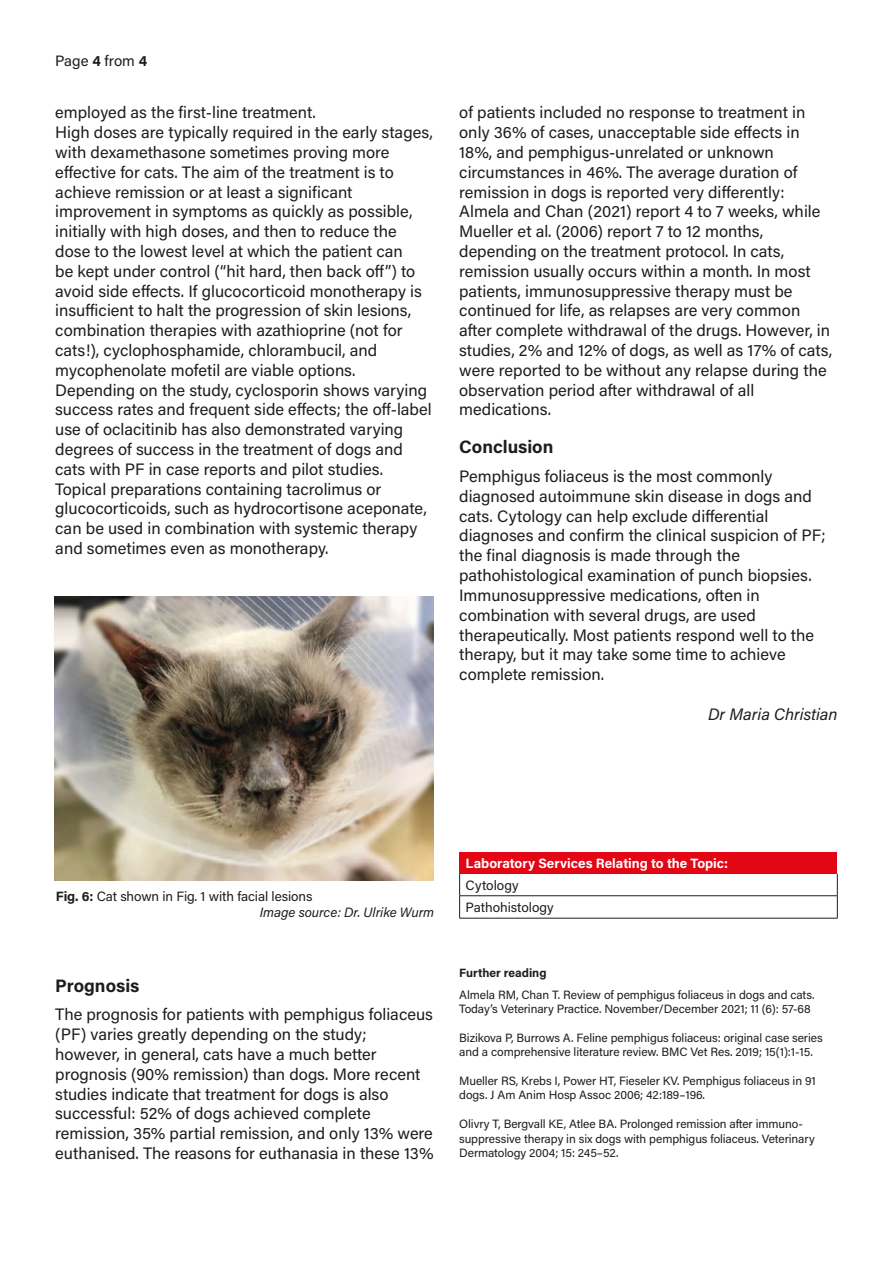
<style>
.page{position:relative;width:893px;height:1263px;background:#fff}
.page>*{position:absolute;margin:0;border:0;box-sizing:border-box;transform-origin:0 0}
.t1{font:700 18px "Acumin Pro";color:#1d1d1b}
.t2{font:16.5px/19.8px "Acumin Pro";color:#1d1d1b}
.t3{font:italic 16.5px "Acumin Pro";color:#1d1d1b}
.t4{font:15px "Acumin Pro";color:#1d1d1b}
.t5{font:13.5px/16.2px "Acumin Pro";letter-spacing:-.005em;color:#1d1d1b}
.t6{font:700 13.5px "Acumin Pro";color:#fff}
.t7{font:12px/14.4px "Acumin Pro";letter-spacing:-.005em;color:#1d1d1b}
.t8{font:700 12px "Acumin Pro";color:#1d1d1b}
.s1{font-weight:700}
.s2{font-style:italic}
</style>
<div class="page">
<div style="left:460px;top:852px;width:377px;height:22px;background:#e30614"></div>
<hr style="left:459px;top:895px;width:379px;height:1px;background:#1d1d1b">
<hr style="left:459px;top:918px;width:379px;height:1px;background:#1d1d1b">
<svg style="left:459px;top:874px;width:1px;height:44px"></svg>
<svg style="left:837px;top:874px;width:1px;height:44px"></svg>
<img style="left:55px;top:596px;width:378px;height:284px">
<p class="t4" style="left:55px;top:51px;width:93px">Page <span class="s1">4</span> from <span class="s1">4</span></p>
<p class="t2" style="left:55px;top:102px;width:262px">employed as the first-line treatment.</p>
<p class="t2" style="left:55px;top:122px;width:379px">High doses are typically required in the early stages, with dexamethasone sometimes proving more effective for cats. The aim of the treatment is to achieve remission or at least a significant improvement in symptoms as quickly as possible, initially with high doses, and then to reduce the dose to the lowest level at which the patient can<br>be kept under control (“hit hard, then back off”) to avoid side effects. If glucocorticoid monotherapy is insufficient to halt the progression of skin lesions, combination therapies with azathioprine (not for cats!), cyclophosphamide, chlorambucil, and mycophenolate mofetil are viable options.<br>Depending on the study, cyclosporin shows varying success rates and frequent side effects; the off-label use of oclacitinib has also demonstrated varying degrees of success in the treatment of dogs and cats with PF in case reports and pilot studies.<br>Topical preparations containing tacrolimus or glucocorticoids, such as hydrocortisone aceponate, can be used in combination with systemic therapy and sometimes even as monotherapy.</p>
<p class="t2" style="left:459px;top:102px;width:375px">of patients included no response to treatment in only 36% of cases, unacceptable side effects in 18%, and pemphigus-unrelated or unknown circumstances in 46%. The average duration of remission in dogs is reported very differently:<br>Almela and Chan (2021) report 4 to 7 weeks, while Mueller et al. (2006) report 7 to 12 months, depending on the treatment protocol. In cats, remission usually occurs within a month. In most patients, immunosuppressive therapy must be continued for life, as relapses are very common after complete withdrawal of the drugs. However, in studies, 2% and 12% of dogs, as well as 17% of cats, were reported to be without any relapse during the observation period after withdrawal of all medications.</p>
<p class="t1" style="left:459px;top:434px;width:96px">Conclusion</p>
<p class="t2" style="left:459px;top:466px;width:368px">Pemphigus foliaceus is the most commonly diagnosed autoimmune skin disease in dogs and cats. Cytology can help exclude differential diagnoses and confirm the clinical suspicion of PF; the final diagnosis is made through the pathohistological examination of punch biopsies.<br>Immunosuppressive medications, often in combination with several drugs, are used therapeutically. Most patients respond well to the therapy, but it may take some time to achieve complete remission.</p>
<p class="t3" style="left:708px;top:702px;width:131px">Dr Maria Christian</p>
<p class="t5" style="left:260px;top:887px;width:176px;text-indent:-204px"><span class="s1">Fig. 6:</span> Cat shown in Fig. 1 with facial lesions<br><span class="s2">Image source: Dr. Ulrike Wurm</span></p>
<p class="t1" style="left:55px;top:972px;width:86px">Prognosis</p>
<p class="t2" style="left:55px;top:1004px;width:380px">The prognosis for patients with pemphigus foliaceus (PF) varies greatly depending on the study; however, in general, cats have a much better prognosis (90% remission) than dogs. More recent studies indicate that treatment for dogs is also successful: 52% of dogs achieved complete remission, 35% partial remission, and only 13% were euthanised. The reasons for euthanasia in these 13%</p>
<p class="t6" style="left:466px;top:854px;width:264px">Laboratory Services Relating to the Topic:</p>
<p class="t5" style="left:466px;top:876px;width:55px">Cytology</p>
<p class="t5" style="left:466px;top:898px;width:90px">Pathohistology</p>
<p class="t8" style="left:459px;top:964px;width:89px">Further reading</p>
<p class="t7" style="left:459px;top:986px;width:357px">Almela RM, Chan T. Review of pemphigus foliaceus in dogs and cats.<br>Today’s Veterinary Practice. November/December 2021; 11 (6): 57-68</p>
<p class="t7" style="left:459px;top:1030px;width:365px">Bizikova P, Burrows A. Feline pemphigus foliaceus: original case series and a comprehensive literature review. BMC Vet Res. 2019; 15(1):1-15.</p>
<p class="t7" style="left:459px;top:1073px;width:358px">Mueller RS, Krebs I, Power HT, Fieseler KV. Pemphigus foliaceus in 91 dogs. J Am Anim Hosp Assoc 2006; 42:189–196.</p>
<p class="t7" style="left:459px;top:1116px;width:357px">Olivry T, Bergvall KE, Atlee BA. Prolonged remission after immuno&shy;suppressive therapy in six dogs with pemphigus foliaceus. Veterinary<br>Dermatology 2004; 15: 245–52.</p>
</div>
